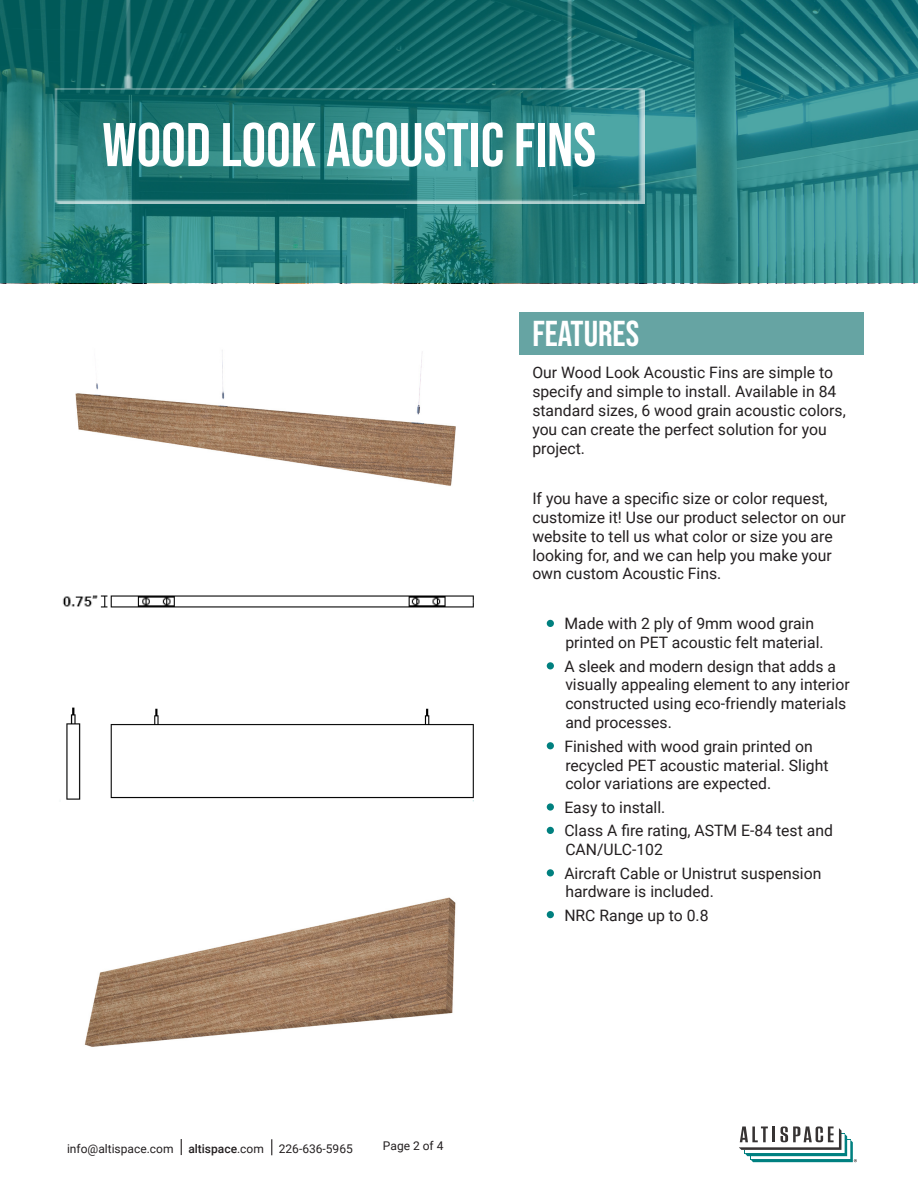
<style>
.page{position:relative;width:918px;height:1188px;background:#fff}
.page>*{position:absolute;margin:0;border:0;box-sizing:border-box;transform-origin:0 0}
.t1{font:61.5px "Bebas Neue";color:#fff}
.t2{font:36px "Bebas Neue";color:#fff}
.t3{font:15.75px/18.9px "Roboto";color:#231f20}
.t4{font:12px "Roboto";color:#231f20}
.s1{font-weight:500}
</style>
<div class="page">
<svg style="left:181px;top:1139px;width:1px;height:16px"></svg>
<svg style="left:271px;top:1139px;width:1px;height:16px"></svg>
<svg style="left:0;top:0;width:918px;height:283px;background:#288080"></svg>
<img style="left:53px;top:0;width:592px;height:204px">
<svg style="left:739px;top:1126px;width:118px;height:36px"></svg>
<div style="left:519px;top:313px;width:345px;height:42px;background:#66a4a3"></div>
<img style="left:75px;top:350px;width:381px;height:136px">
<img style="left:62px;top:595px;width:412px;height:452px">
<img style="left:62px;top:705px;width:30px;height:114px">
<div style="left:547px;top:620px;width:7px;height:7px;background:#00807f;border-radius:50%"></div>
<div style="left:547px;top:662px;width:7px;height:7px;background:#00807f;border-radius:50%"></div>
<div style="left:547px;top:742px;width:7px;height:7px;background:#00807f;border-radius:50%"></div>
<div style="left:547px;top:869px;width:7px;height:7px;background:#00807f;border-radius:50%"></div>
<div style="left:547px;top:911px;width:7px;height:7px;background:#00807f;border-radius:50%"></div>
<div style="left:547px;top:827px;width:7px;height:7px;background:#00807f;border-radius:50%"></div>
<div style="left:547px;top:803px;width:7px;height:8px;background:#00807f;border-radius:50%"></div>
<p class="t1" style="left:102px;top:110px;width:495px">WOOD LOOK ACOUSTIC FINS</p>
<p class="t2" style="left:532px;top:314px;width:108px">FEATURES</p>
<p class="t4" style="left:67px;top:1140px;width:287px">info@altispace.com <span class="s1">altispace</span>.com 226-636-5965</p>
<p class="t4" style="left:383px;top:1137px;width:62px">Page 2 of 4</p>
<p class="t3" style="left:532px;top:363px;width:315px">Our Wood Look Acoustic Fins are simple to specify and simple to install. Available in 84 standard sizes, 6 wood grain acoustic colors, you can create the perfect solution for you project.</p>
<p class="t3" style="left:532px;top:488px;width:315px">If you have a specific size or color request, customize it! Use our product selector on our website to tell us what color or size you are looking for, and we can help you make your own custom Acoustic Fins.</p>
<p class="t3" style="left:565px;top:614px;width:260px;text-indent:-18px">• Made with 2 ply of 9mm wood grain printed on PET acoustic felt material.</p>
<p class="t3" style="left:565px;top:656px;width:286px;text-indent:-18px">• A sleek and modern design that adds a visually appealing element to any interior constructed using eco-friendly materials and processes.</p>
<p class="t3" style="left:565px;top:736px;width:265px;text-indent:-18px">• Finished with wood grain printed on recycled PET acoustic material. Slight color variations are expected.</p>
<p class="t3" style="left:547px;top:797px;width:120px">• Easy to install.</p>
<p class="t3" style="left:565px;top:821px;width:269px;text-indent:-18px">• Class A fire rating, ASTM E-84 test and<br>CAN/ULC-102</p>
<p class="t3" style="left:565px;top:863px;width:258px;text-indent:-18px">• Aircraft Cable or Unistrut suspension hardware is included.</p>
<p class="t3" style="left:547px;top:905px;width:163px">• NRC Range up to 0.8</p>
</div>
